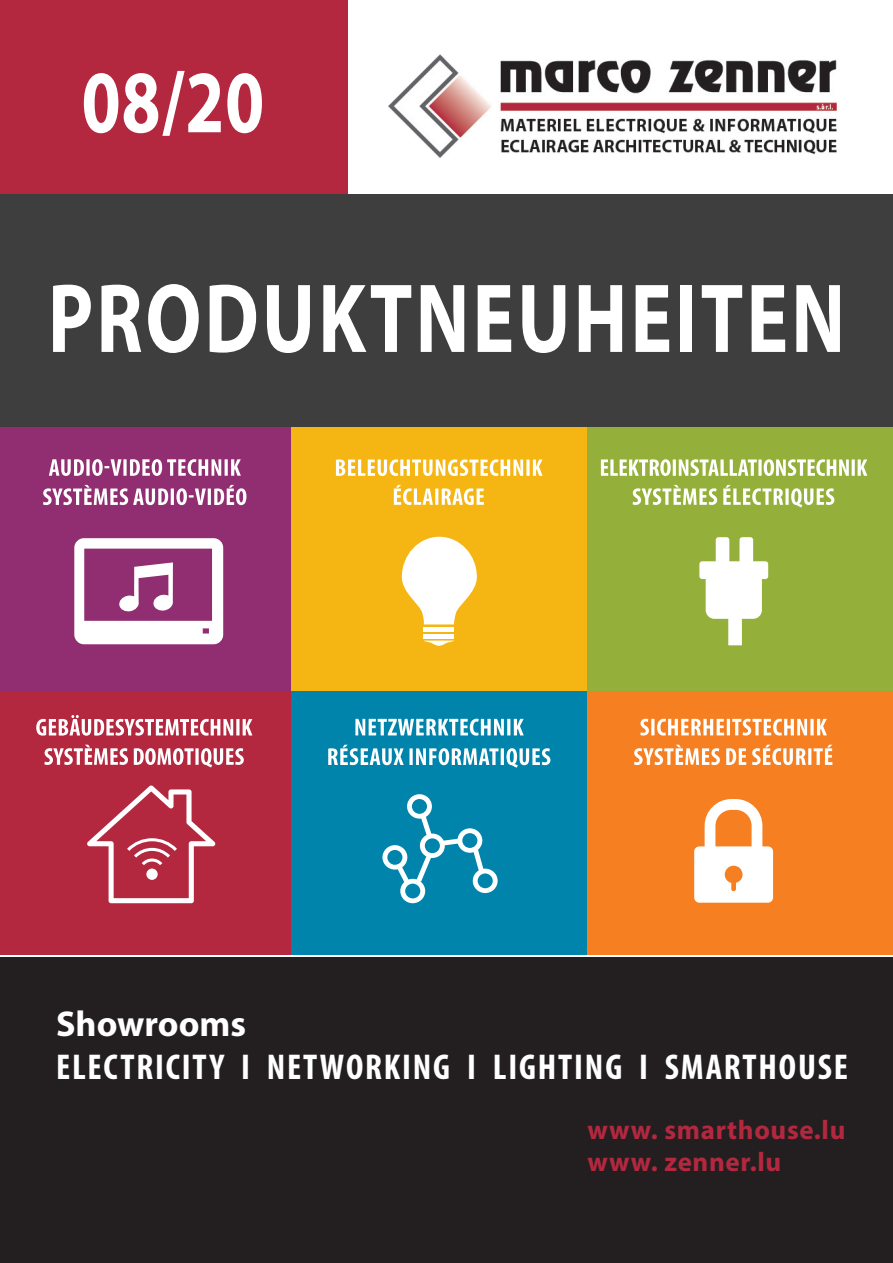
<style>
.page{position:relative;width:893px;height:1263px;background:#fff}
.page>*{position:absolute;margin:0;border:0;box-sizing:border-box;transform-origin:0 0}
.t1{font:700 99px "Myriad Pro";letter-spacing:.04em;color:#fff;scale:.79 1}
.t2{font:700 89.55px "Myriad Pro";color:#fff;scale:.79 1}
.t3{font:700 condensed 36px "Myriad Pro";letter-spacing:.05em;color:#fff}
.t4{font:700 36px "Myriad Pro";color:#fff}
.t5{font:700 27px "Myriad Pro";letter-spacing:.025em;color:#b3283f}
</style>
<div class="page">
<div style="left:0;top:958px;width:893px;height:305px;background:#231f20"></div>
<div style="left:0;top:194px;width:893px;height:233px;background:#3e3e3f"></div>
<div style="left:0;top:0;width:348px;height:194px;background:#b3283f"></div>
<img style="left:389px;top:54px;width:448px;height:104px">
<div style="left:587px;top:691px;width:306px;height:264px;background:#f57f21"></div>
<div style="left:0;top:427px;width:293px;height:264px;background:#912e71"></div>
<div style="left:0;top:691px;width:293px;height:264px;background:#b3283f"></div>
<div style="left:587px;top:427px;width:306px;height:264px;background:#95b03a"></div>
<div style="left:292px;top:427px;width:295px;height:264px;background:#f5b513"></div>
<div style="left:292px;top:691px;width:295px;height:264px;background:#0084ab"></div>
<svg style="left:87px;top:785px;width:128px;height:118px"></svg>
<svg style="left:74px;top:538px;width:149px;height:106px"></svg>
<svg style="left:694px;top:799px;width:79px;height:104px"></svg>
<svg style="left:382px;top:794px;width:116px;height:109px"></svg>
<svg style="left:699px;top:537px;width:69px;height:108px"></svg>
<svg style="left:424px;top:641px;width:30px;height:5px"></svg>
<svg style="left:402px;top:537px;width:75px;height:87px"></svg>
<div style="left:424px;top:627px;width:30px;height:5px;background:#fff"></div>
<div style="left:424px;top:634px;width:30px;height:5px;background:#fff"></div>
<svg style="left:43px;top:485px;width:203px;height:20px"></svg>
<svg style="left:49px;top:459px;width:192px;height:17px"></svg>
<svg style="left:394px;top:485px;width:90px;height:20px"></svg>
<svg style="left:336px;top:459px;width:207px;height:17px"></svg>
<svg style="left:633px;top:485px;width:201px;height:22px"></svg>
<svg style="left:601px;top:459px;width:266px;height:17px"></svg>
<svg style="left:44px;top:745px;width:200px;height:22px"></svg>
<svg style="left:36px;top:715px;width:216px;height:21px"></svg>
<svg style="left:328px;top:745px;width:222px;height:23px"></svg>
<svg style="left:355px;top:719px;width:169px;height:17px"></svg>
<svg style="left:634px;top:745px;width:198px;height:20px"></svg>
<svg style="left:640px;top:719px;width:187px;height:16px"></svg>
<p class="t2" style="left:82px;top:44px;width:233px">08/20</p>
<p class="t1" style="left:48px;top:254px;width:1010px">PRODUKTNEUHEITEN</p>
<p class="t4" style="left:56px;top:1000px;width:191px">Showrooms</p>
<p class="t3" style="left:56px;top:1045px;width:793px">ELECTRICITY I NETWORKING I LIGHTING I SMARTHOUSE</p>
<p class="t5" style="left:587px;top:1112px;width:259px">www. smarthouse.lu</p>
<p class="t5" style="left:587px;top:1144px;width:195px">www. zenner.lu</p>
</div>
